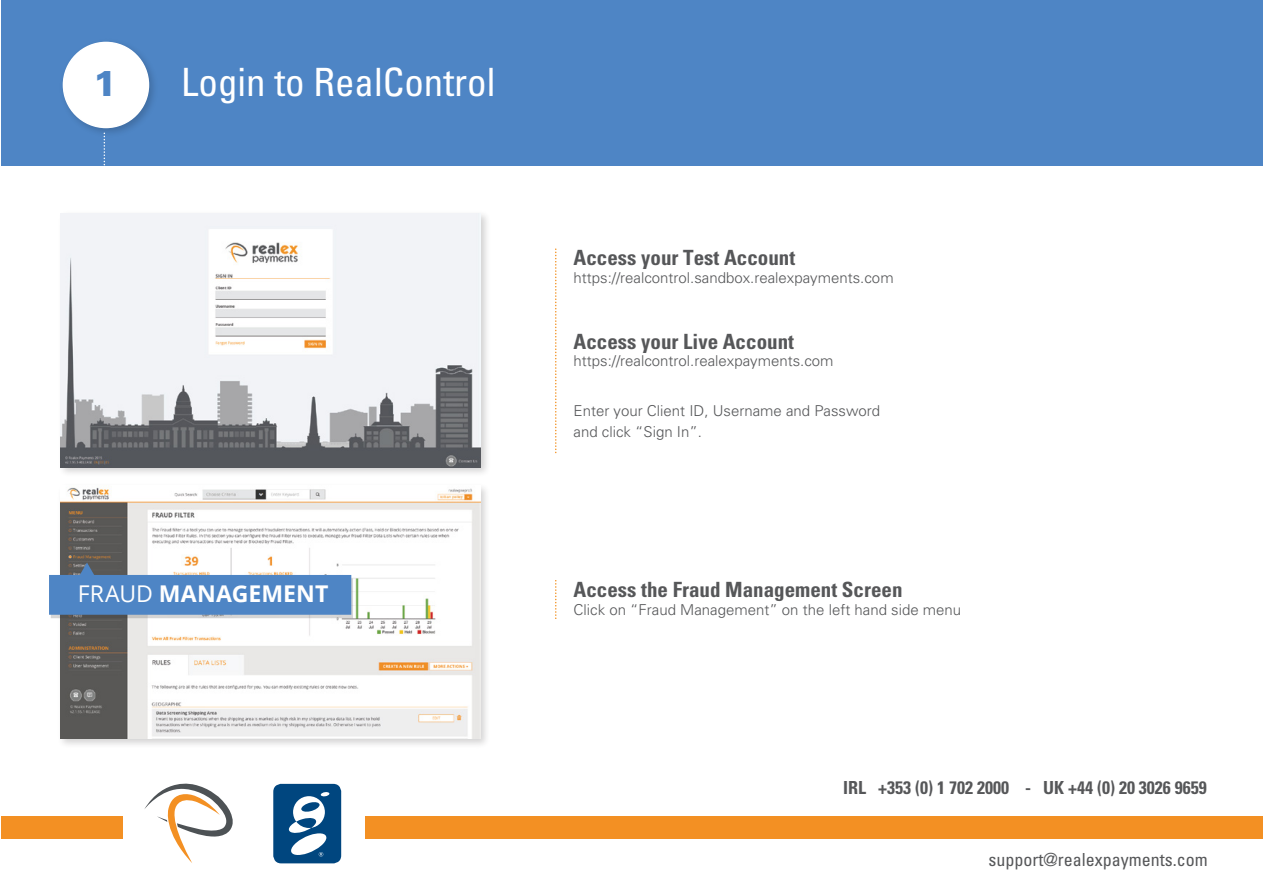
<style>
.page{position:relative;width:1263px;height:893px;background:#fff}
.page>*{position:absolute;margin:0;border:0;box-sizing:border-box;transform-origin:0 0}
.t1{font:condensed 39px "Univers LT Pro";color:#fff}
.t2{font:900 36px "Univers LT Pro 75";color:#4e85c5}
.t3{font:700 23.1px "Open Sans";letter-spacing:.005em;color:#fff}
.t4{font:700 condensed 21px "Univers LT Pro";color:#565759}
.t5{font:700 condensed 18px "Univers LT Pro";color:#565759}
.t6{font:condensed 18px "Univers LT Pro";color:#565759}
.t7{font:300 15px/21px "Univers LT Pro 45";color:#565759}
.s1{font-weight:400}
</style>
<div class="page">
<div style="left:1px;top:0;width:1262px;height:165px;background:#4e85c5"></div>
<img style="left:62px;top:41px;width:92px;height:99px">
<div style="left:63px;top:42px;width:85px;height:85px;background:#fff;border-radius:50%"></div>
<div style="left:63px;top:42px;width:86px;height:86px;border:2px solid #fff;border-radius:50%"></div>
<div style="left:365px;top:816px;width:898px;height:22px;background:#f39023"></div>
<div style="left:1px;top:816px;width:122px;height:22px;background:#f39023"></div>
<svg style="left:144px;top:788px;width:89px;height:75px"></svg>
<div style="left:273px;top:784px;width:68px;height:79px;background:#00467f;border-radius:8px"></div>
<div style="left:321px;top:792px;width:8px;height:5px;background:#fff;border-radius:50%"></div>
<svg style="left:289px;top:796px;width:38px;height:61px"></svg>
<svg style="left:555px;top:249px;width:1px;height:205px"></svg>
<svg style="left:104px;top:133px;width:1px;height:33px"></svg>
<svg style="left:555px;top:581px;width:1px;height:38px"></svg>
<img style="left:57px;top:213px;width:430px;height:575px">
<img style="left:61px;top:214px;width:420px;height:253px">
<img style="left:61px;top:486px;width:420px;height:253px">
<svg style="left:49px;top:562px;width:304px;height:56px;background:#739ac7"></svg>
<h2 class="t2" style="left:93px;top:61px;width:26px">1</h2>
<h1 class="t1" style="left:181px;top:58px;width:316px">Login to RealControl</h1>
<h3 class="t3" style="left:78px;top:577px;width:252px"><span class="s1">FRAUD</span> MANAGEMENT</h3>
<h3 class="t4" style="left:573px;top:245px;width:223px">Access your Test Account</h3>
<p class="t7" style="left:573px;top:267px;width:322px">https://realcontrol.sandbox.realexpayments.com</p>
<h3 class="t4" style="left:573px;top:328px;width:222px">Access your Live Account</h3>
<p class="t7" style="left:573px;top:351px;width:262px">https://realcontrol.realexpayments.com</p>
<p class="t7" style="left:573px;top:401px;width:308px">Enter your Client ID, Username and Password and click “Sign In”.</p>
<h3 class="t4" style="left:573px;top:576px;width:330px">Access the Fraud Management Screen</h3>
<p class="t7" style="left:573px;top:599px;width:389px">Click on “Fraud Management” on the left hand side menu</p>
<p class="t5" style="left:843px;top:777px;width:365px">IRL +353 (0) 1 702 2000 - UK +44 (0) 20 3026 9659</p>
<p class="t6" style="left:988px;top:848px;width:221px">support@realexpayments.com</p>
</div>
